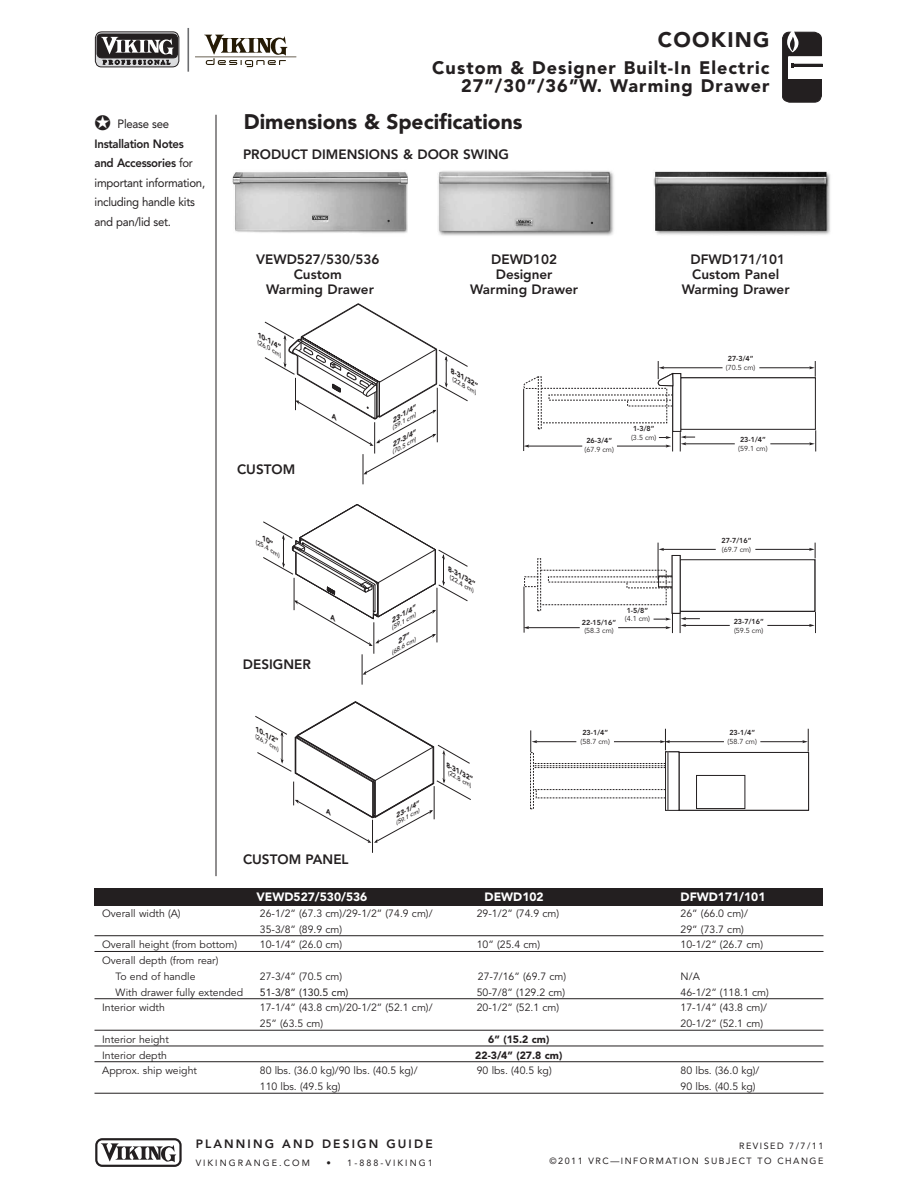
<style>
.page{position:relative;width:918px;height:1188px;background:#fff}
.page>*{position:absolute;margin:0;border:0;box-sizing:border-box;transform-origin:0 0}
.t1{font:900 21px "Avenir";color:#231f20}
.t2{font:900 21px "Avenir";letter-spacing:.06em;color:#231f20}
.t3{font:900 18px/18px "Avenir";letter-spacing:.06em;color:#231f20;text-align:right}
.t4{font:800 13.5px/15px "Avenir";color:#231f20;text-align:center}
.t5{font:12px/19.5px "Avenir";letter-spacing:-.02em;color:#231f20;scale:.95 1}
.t6{font:900 12px "Avenir";color:#fff}
.t7{font:800 12px "Avenir";letter-spacing:.175em;color:#231f20}
.t8{font:10.5px/15.8px "Avenir";color:#231f20}
.t9{font:900 10.5px "Avenir";color:#231f20}
.t10{font:10.5px "Avenir";color:#231f20}
.t11{font:9px/15px "Avenir";letter-spacing:.165em;color:#231f20;text-align:right}
.t12{font:9px "Avenir";letter-spacing:.23em;color:#231f20}
.t13{font:7.2px "Avenir";color:#231f20}
.t14{font:800 7.2px "Avenir";color:#231f20}
.t15{font:italic 900 6.6px "Avenir";color:#231f20;scale:1.15 1}
.t16{font:italic 900 6.45px "Avenir";color:#231f20;scale:1.15 1}
.t17{font:italic 500 5.85px "Avenir";color:#231f20;scale:1.15 1}
.t18{font:italic 500 5.7px "Avenir";color:#231f20;scale:1.15 1}
.s1{font-weight:800}
</style>
<div class="page">
<hr style="left:216px;top:115px;width:1px;height:761px;background:#231f20">
<svg style="left:782px;top:31px;width:40px;height:71px"></svg>
<svg style="left:95px;top:1138px;width:87px;height:29px"></svg>
<hr style="left:187px;top:28px;width:2px;height:44px;background:#6c6d70">
<svg style="left:195px;top:35px;width:101px;height:32px"></svg>
<svg style="left:95px;top:31px;width:85px;height:37px;background:#716e6f"></svg>
<div style="left:94px;top:888px;width:730px;height:18px;background:#231f20"></div>
<img style="left:232px;top:172px;width:175px;height:61px">
<hr style="left:363px;top:454px;width:1px;height:30px;background:#231f20">
<hr style="left:362px;top:654px;width:1px;height:31px;background:#231f20">
<hr style="left:94px;top:935px;width:730px;height:1px;background:#231f20">
<hr style="left:94px;top:951px;width:730px;height:1px;background:#231f20">
<hr style="left:94px;top:998px;width:730px;height:1px;background:#231f20">
<hr style="left:94px;top:1030px;width:730px;height:1px;background:#231f20">
<hr style="left:94px;top:1046px;width:730px;height:1px;background:#231f20">
<hr style="left:94px;top:1061px;width:730px;height:1px;background:#231f20">
<hr style="left:94px;top:1093px;width:730px;height:1px;background:#231f20">
<svg style="left:524px;top:376px;width:15px;height:13px"></svg>
<hr style="left:523px;top:389px;width:1px;height:62px;background:#231f20">
<svg style="left:524px;top:445px;width:59px;height:3px"></svg>
<svg style="left:616px;top:361px;width:200px;height:91px"></svg>
<hr style="left:372px;top:820px;width:1px;height:33px;background:#231f20">
<div style="left:540px;top:570px;width:126px;height:35px;border:1px dashed #231f20"></div>
<div style="left:524px;top:577px;width:15px;height:10px;border:1px dashed #231f20"></div>
<hr style="left:524px;top:587px;width:1px;height:46px;background:#231f20">
<svg style="left:524px;top:626px;width:56px;height:3px"></svg>
<svg style="left:618px;top:542px;width:198px;height:91px"></svg>
<svg style="left:530px;top:729px;width:279px;height:82px"></svg>
<img style="left:438px;top:171px;width:176px;height:65px">
<img style="left:653px;top:171px;width:177px;height:64px">
<svg style="left:264px;top:303px;width:204px;height:171px"></svg>
<svg style="left:263px;top:504px;width:205px;height:171px"></svg>
<svg style="left:255px;top:701px;width:216px;height:142px"></svg>
<h1 class="t2" style="left:658px;top:31px;width:113px">COOKING</h1>
<h2 class="t3" style="left:432px;top:60px;width:339px">Custom &amp; Designer Built-In Electric<br>27”/30”/36”W. Warming Drawer</h2>
<p class="t5" style="left:95px;top:115px;width:118px">✪ Please see<br><span class="s1">Installation Notes and Accessories</span> for important information, including handle kits and pan/lid set.</p>
<h1 class="t1" style="left:244px;top:113px;width:280px">Dimensions &amp; Specifications</h1>
<p class="t4" style="left:243px;top:148px;width:268px">PRODUCT DIMENSIONS &amp; DOOR SWING</p>
<p class="t4" style="left:256px;top:253px;width:125px">VEWD527/530/536<br>Custom<br>Warming Drawer</p>
<p class="t4" style="left:470px;top:253px;width:109px">DEWD102<br>Designer<br>Warming Drawer</p>
<p class="t15" style="left:260px;top:333px;width:25px;rotate:30deg">10-1/4”</p>
<p class="t17" style="left:260px;top:340px;width:25px;rotate:30deg">(26.0 cm)</p>
<p class="t4" style="left:237px;top:463px;width:60px">CUSTOM</p>
<p class="t15" style="left:391px;top:418px;width:25px;rotate:-30deg">23-1/4”</p>
<p class="t17" style="left:391px;top:426px;width:25px;rotate:-30deg">(59.1 cm)</p>
<p class="t15" style="left:391px;top:443px;width:25px;rotate:-30deg">27-3/4”</p>
<p class="t17" style="left:391px;top:451px;width:25px;rotate:-30deg">(70.5 cm)</p>
<p class="t15" style="left:453px;top:369px;width:29px;rotate:30deg">8-31/32”</p>
<p class="t17" style="left:455px;top:377px;width:25px;rotate:30deg">(22.8 cm)</p>
<p class="t14" style="left:586px;top:438px;width:27px">26-3/4”</p>
<p class="t13" style="left:585px;top:447px;width:31px">(67.9 cm)</p>
<p class="t14" style="left:633px;top:426px;width:23px">1-3/8”</p>
<p class="t13" style="left:631px;top:434px;width:27px">(3.5 cm)</p>
<p class="t17" style="left:258px;top:540px;width:26px;rotate:30deg">(25.4 cm)</p>
<p class="t4" style="left:243px;top:658px;width:69px">DESIGNER</p>
<p class="t16" style="left:258px;top:727px;width:24px;rotate:30deg">10-1/2”</p>
<p class="t18" style="left:258px;top:734px;width:25px;rotate:30deg">(26.7 cm)</p>
<p class="t4" style="left:243px;top:853px;width:107px">CUSTOM PANEL</p>
<p class="t15" style="left:390px;top:619px;width:25px;rotate:-30deg">23-1/4”</p>
<p class="t17" style="left:390px;top:626px;width:26px;rotate:-30deg">(59.1 cm)</p>
<p class="t17" style="left:390px;top:651px;width:26px;rotate:-30deg">(68.6 cm)</p>
<p class="t15" style="left:451px;top:567px;width:29px;rotate:30deg">8-31/32”</p>
<p class="t17" style="left:452px;top:575px;width:26px;rotate:30deg">(22.4 cm)</p>
<p class="t16" style="left:394px;top:814px;width:24px;rotate:-30deg">23-1/4”</p>
<p class="t18" style="left:394px;top:822px;width:25px;rotate:-30deg">(59.1 cm)</p>
<p class="t16" style="left:449px;top:762px;width:28px;rotate:30deg">8-31/32”</p>
<p class="t18" style="left:450px;top:771px;width:25px;rotate:30deg">(22.8 cm)</p>
<p class="t14" style="left:582px;top:619px;width:36px">22-15/16”</p>
<p class="t13" style="left:584px;top:628px;width:31px">(58.3 cm)</p>
<p class="t14" style="left:627px;top:607px;width:23px">1-5/8”</p>
<p class="t13" style="left:625px;top:616px;width:27px">(4.1 cm)</p>
<p class="t14" style="left:582px;top:730px;width:27px">23-1/4”</p>
<p class="t13" style="left:581px;top:739px;width:31px">(58.7 cm)</p>
<p class="t4" style="left:682px;top:253px;width:109px">DFWD171/101<br>Custom Panel<br>Warming Drawer</p>
<p class="t14" style="left:728px;top:356px;width:27px">27-3/4”</p>
<p class="t13" style="left:726px;top:365px;width:31px">(70.5 cm)</p>
<p class="t14" style="left:740px;top:437px;width:27px">23-1/4”</p>
<p class="t13" style="left:738px;top:446px;width:31px">(59.1 cm)</p>
<p class="t14" style="left:721px;top:538px;width:32px">27-7/16”</p>
<p class="t13" style="left:722px;top:546px;width:31px">(69.7 cm)</p>
<p class="t14" style="left:734px;top:619px;width:32px">23-7/16”</p>
<p class="t13" style="left:734px;top:627px;width:31px">(59.5 cm)</p>
<p class="t14" style="left:729px;top:730px;width:27px">23-1/4”</p>
<p class="t13" style="left:728px;top:738px;width:31px">(58.7 cm)</p>
<p class="t6" style="left:256px;top:892px;width:112px">VEWD527/530/536</p>
<p class="t6" style="left:485px;top:892px;width:61px">DEWD102</p>
<p class="t6" style="left:681px;top:892px;width:86px">DFWD171/101</p>
<p class="t8" style="left:102px;top:906px;width:80px">Overall width (A)</p>
<p class="t8" style="left:260px;top:906px;width:174px">26-1/2” (67.3 cm)/29-1/2” (74.9 cm)/</p>
<p class="t8" style="left:477px;top:906px;width:84px">29-1/2” (74.9 cm)</p>
<p class="t8" style="left:681px;top:906px;width:69px">26” (66.0 cm)/</p>
<p class="t8" style="left:260px;top:922px;width:84px">35-3/8” (89.9 cm)</p>
<p class="t8" style="left:681px;top:922px;width:65px">29” (73.7 cm)</p>
<p class="t8" style="left:102px;top:938px;width:136px">Overall height (from bottom)</p>
<p class="t8" style="left:260px;top:938px;width:84px">10-1/4” (26.0 cm)</p>
<p class="t8" style="left:477px;top:938px;width:65px">10” (25.4 cm)</p>
<p class="t8" style="left:681px;top:938px;width:84px">10-1/2” (26.7 cm)</p>
<p class="t8" style="left:116px;top:954px;width:104px;text-indent:-13px">Overall depth (from rear)<br>To end of handle</p>
<p class="t8" style="left:260px;top:969px;width:84px">27-3/4” (70.5 cm)</p>
<p class="t8" style="left:478px;top:969px;width:90px">27-7/16” (69.7 cm)</p>
<p class="t8" style="left:681px;top:969px;width:21px">N/A</p>
<p class="t8" style="left:116px;top:985px;width:129px">With drawer fully extended</p>
<p class="t10" style="left:260px;top:988px;width:90px">51-3/8” (130.5 cm)</p>
<p class="t8" style="left:477px;top:985px;width:90px">50-7/8” (129.2 cm)</p>
<p class="t8" style="left:681px;top:985px;width:90px">46-1/2” (118.1 cm)</p>
<p class="t8" style="left:102px;top:1001px;width:64px">Interior width</p>
<p class="t8" style="left:260px;top:1001px;width:174px">17-1/4” (43.8 cm)/20-1/2” (52.1 cm)/</p>
<p class="t8" style="left:477px;top:1001px;width:84px">20-1/2” (52.1 cm)</p>
<p class="t8" style="left:681px;top:1001px;width:88px">17-1/4” (43.8 cm)/</p>
<p class="t8" style="left:260px;top:1017px;width:65px">25” (63.5 cm)</p>
<p class="t8" style="left:681px;top:1017px;width:84px">20-1/2” (52.1 cm)</p>
<p class="t8" style="left:102px;top:1032px;width:68px">Interior height</p>
<p class="t9" style="left:488px;top:1035px;width:63px">6” (15.2 cm)</p>
<p class="t8" style="left:102px;top:1048px;width:66px">Interior depth</p>
<p class="t9" style="left:475px;top:1051px;width:89px">22-3/4” (27.8 cm)</p>
<p class="t8" style="left:102px;top:1064px;width:96px">Approx. ship weight</p>
<p class="t8" style="left:260px;top:1064px;width:159px">80 lbs. (36.0 kg)/90 lbs. (40.5 kg)/</p>
<p class="t8" style="left:477px;top:1064px;width:76px">90 lbs. (40.5 kg)</p>
<p class="t8" style="left:681px;top:1064px;width:80px">80 lbs. (36.0 kg)/</p>
<p class="t8" style="left:260px;top:1080px;width:82px">110 lbs. (49.5 kg)</p>
<p class="t8" style="left:681px;top:1080px;width:76px">90 lbs. (40.5 kg)</p>
<p class="t7" style="left:196px;top:1139px;width:238px">PLANNING AND DESIGN GUIDE</p>
<p class="t12" style="left:196px;top:1159px;width:116px">VIKINGRANGE.COM</p>
<p class="t12" style="left:326px;top:1159px;width:108px">• 1-888-VIKING1</p>
<p class="t11" style="left:550px;top:1139px;width:275px">REVISED 7/7/11<br>©2011 VRC—INFORMATION SUBJECT TO CHANGE</p>
</div>
